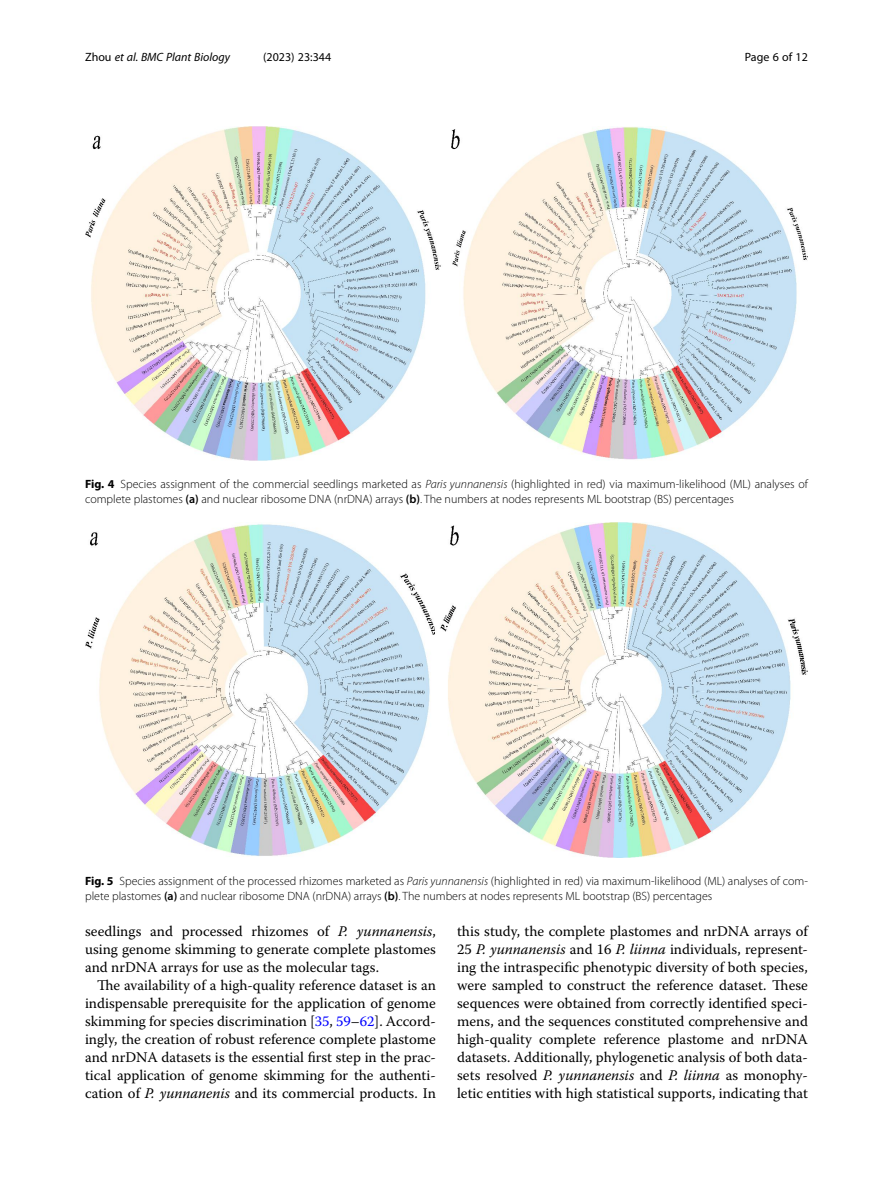
<style>
.page{position:relative;width:893px;height:1191px;background:#fff}
.page>*{position:absolute;margin:0;border:0;box-sizing:border-box;transform-origin:0 0}
.Body_Text_Indent{font:14.7px/18px "Warnock Pro";color:#000;text-align:justify}
.Body_Text{font:14.7px/18px "Warnock Pro";color:#000;text-align:justify}
.Figure_Caption{font:300 12px/15px "Myriad Pro";color:#000}
.t1{font:italic 12px "Myriad Pro";color:#000}
.t2{font:12px "Myriad Pro";color:#000}
.s1{font-style:normal}
.s2{font-weight:700}
.s3{font-style:italic}
.s4{font-weight:600}
.s5{color:#00f}
</style>
<div class="page">
<img style="left:85px;top:522px;width:723px;height:335px">
<img style="left:85px;top:126px;width:723px;height:335px">
<p class="t1" style="left:85px;top:50px;width:147px"><span class="s1">Zhou</span> et al. BMC Plant Biology</p>
<p class="t2" style="left:263px;top:50px;width:70px">(2023) 23:344</p>
<p class="t2" style="left:745px;top:50px;width:65px">Page 6 of 12</p>
<p class="Figure_Caption" style="left:85px;top:477px;width:724px"><span class="s2">Fig. 4</span> Species assignment of the commercial seedlings marketed as <span class="s3">Paris yunnanensis</span> (highlighted in red) via maximum-likelihood (ML) analyses of complete plastomes <span class="s4">(a)</span> and nuclear ribosome DNA (nrDNA) arrays <span class="s4">(b)</span>. The numbers at nodes represents ML bootstrap (BS) percentages</p>
<p class="Figure_Caption" style="left:85px;top:873px;width:724px"><span class="s2">Fig. 5</span> Species assignment of the processed rhizomes marketed as <span class="s3">Paris yunnanensis</span> (highlighted in red) via maximum-likelihood (ML) analyses of com&shy;plete plastomes <span class="s4">(a)</span> and nuclear ribosome DNA (nrDNA) arrays <span class="s4">(b)</span>. The numbers at nodes represents ML bootstrap (BS) percentages</p>
<p class="Body_Text" style="left:85px;top:922px;width:352px">seedlings and processed rhizomes of <span class="s3">P. yunnanensis</span>, using genome skimming to generate complete plastomes and nrDNA arrays for use as the molecular tags.</p>
<p class="Body_Text_Indent" style="left:85px;top:976px;width:352px;text-indent:12px">The availability of a high-quality reference dataset is an indispensable prerequisite for the application of genome skimming for species discrimination [<span class="s5">35</span>, <span class="s5">59</span>–<span class="s5">62</span>]. Accord&shy;ingly, the creation of robust reference complete plastome and nrDNA datasets is the essential first step in the prac&shy;tical application of genome skimming for the authenti&shy;cation of <span class="s3">P. yunnanenis</span> and its commercial products. In</p>
<p class="Body_Text_Indent" style="left:457px;top:922px;width:352px">this study, the complete plastomes and nrDNA arrays of 25 <span class="s3">P. yunnanensis</span> and 16 <span class="s3">P. liinna</span> individuals, represent&shy;ing the intraspecific phenotypic diversity of both species, were sampled to construct the reference dataset. These sequences were obtained from correctly identified speci&shy;mens, and the sequences constituted comprehensive and high-quality complete reference plastome and nrDNA datasets. Additionally, phylogenetic analysis of both data&shy;sets resolved <span class="s3">P. yunnanensis</span> and <span class="s3">P. liinna</span> as monophy&shy;letic entities with high statistical supports, indicating that</p>
</div>
